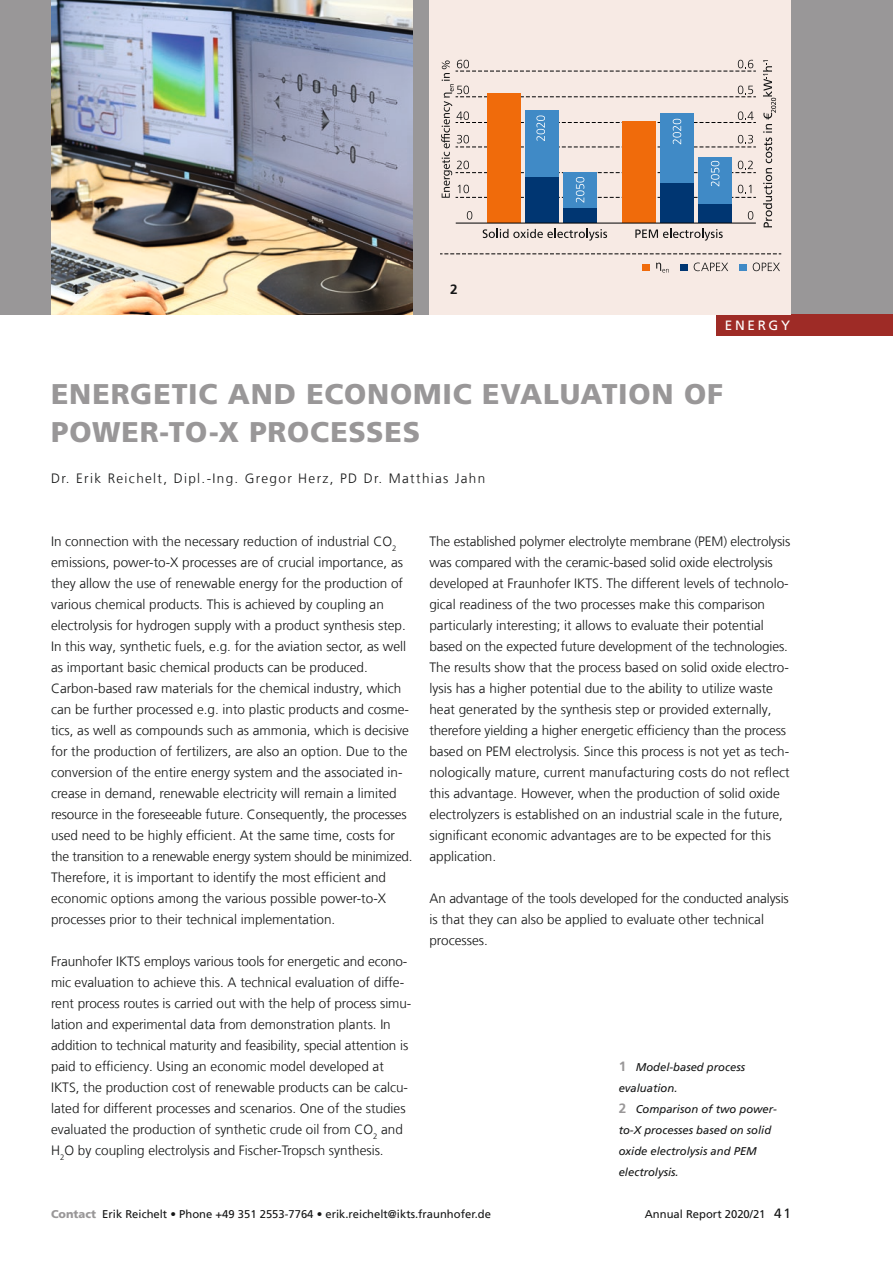
<style>
.page{position:relative;width:893px;height:1263px;background:#fff}
.page>*{position:absolute;margin:0;border:0;box-sizing:border-box;transform-origin:0 0}
._03_Standardüberschr{font:900 28.5px "Frutiger LT Com";letter-spacing:.03em;color:#999798}
._06_Fließtext{font:300 13.5px/21px "Frutiger LT Com";color:#151616}
._04_Einleitungstext{font:300 13.5px "Frutiger LT Com";letter-spacing:.1em;color:#151616}
._13_Reiter{font:13.5px "Frutiger LT Com";letter-spacing:.2em;color:#fff}
._18_Bildzahl_Schwarz{font:700 13.5px "Frutiger LT Com";color:#151616}
._05_Marginalie_Bildu{font:italic 11.25px/21px "Frutiger LT Com";color:#151616}
._12_Footerzeile{font:11.25px "Frutiger LT Com";color:#151616}
.s1{font-weight:700;font-style:normal;font-size:13.5px;color:#999798}
.s2{font-weight:900;color:#999798}
.s3{font-size:13.5px}
</style>
<div class="page">
<div style="left:0;top:0;width:893px;height:315px;background:#999798"></div>
<div style="left:716px;top:315px;width:177px;height:21px;background:#9e2b26"></div>
<div style="left:429px;top:0;width:362px;height:315px;background:#f7eae4"></div>
<svg style="left:440px;top:254px;width:341px;height:1px"></svg>
<svg style="left:467px;top:211px;width:5px;height:9px"></svg>
<svg style="left:748px;top:211px;width:5px;height:9px"></svg>
<svg style="left:635px;top:229px;width:88px;height:12px"></svg>
<svg style="left:763px;top:60px;width:13px;height:167px"></svg>
<svg style="left:483px;top:229px;width:124px;height:12px"></svg>
<div style="left:487px;top:94px;width:34px;height:129px;background:#f06b0b"></div>
<div style="left:622px;top:121px;width:34px;height:102px;background:#f06b0b"></div>
<div style="left:525px;top:176px;width:34px;height:47px;background:#003672"></div>
<div style="left:563px;top:208px;width:34px;height:15px;background:#003672"></div>
<div style="left:660px;top:183px;width:34px;height:40px;background:#003672"></div>
<div style="left:698px;top:203px;width:34px;height:20px;background:#003672"></div>
<div style="left:563px;top:173px;width:34px;height:35px;background:#408ac6"></div>
<hr style="left:456px;top:223px;width:299px;height:1px;background:#000102">
<svg style="left:441px;top:60px;width:314px;height:143px"></svg>
<svg style="left:656px;top:263px;width:13px;height:10px"></svg>
<div style="left:642px;top:264px;width:7px;height:7px;background:#f06b0b"></div>
<svg style="left:694px;top:263px;width:34px;height:8px"></svg>
<div style="left:680px;top:264px;width:7px;height:7px;background:#003672"></div>
<svg style="left:753px;top:263px;width:27px;height:8px"></svg>
<div style="left:740px;top:264px;width:7px;height:7px;background:#408ac6"></div>
<img style="left:51px;top:0;width:362px;height:315px">
<p class="_18_Bildzahl_Schwarz" style="left:72px;top:281px;width:9px">1</p>
<p class="_18_Bildzahl_Schwarz" style="left:450px;top:281px;width:9px">2</p>
<p class="_13_Reiter" style="left:725px;top:318px;width:67px">ENERGY</p>
<p class="_03_Standardüberschr" style="left:51px;top:377px;width:673px">ENERGETIC AND ECONOMIC EVALUATION OF</p>
<p class="_03_Standardüberschr" style="left:51px;top:415px;width:371px">POWER-TO-X PROCESSES</p>
<p class="_04_Einleitungstext" style="left:51px;top:470px;width:436px">Dr. Erik Reichelt, Dipl.-Ing. Gregor Herz, PD Dr. Matthias Jahn</p>
<p class="_06_Fließtext" style="left:51px;top:531px;width:363px">In connection with the necessary reduction of industrial CO<sub>2 </sub>emissions, power-to-X processes are of crucial importance, as they allow the use of renewable energy for the production of various chemical products. This is achieved by coupling an electrolysis for hydrogen supply with a product synthesis step.<br>In this way, synthetic fuels, e.g. for the aviation sector, as well as important basic chemical products can be produced.<br>Carbon-based raw materials for the chemical industry, which can be further processed e.g. into plastic products and cosme&shy;tics, as well as compounds such as ammonia, which is decisive for the production of fertilizers, are also an option. Due to the conversion of the entire energy system and the associated in&shy;crease in demand, renewable electricity will remain a limited resource in the foreseeable future. Consequently, the processes used need to be highly efficient. At the same time, costs for the transition to a renewable energy system should be minimized.<br>Therefore, it is important to identify the most efficient and economic options among the various possible power-to-X processes prior to their technical implementation.</p>
<p class="_06_Fließtext" style="left:51px;top:951px;width:362px">Fraunhofer IKTS employs various tools for energetic and econo&shy;mic evaluation to achieve this. A technical evaluation of diffe&shy;rent process routes is carried out with the help of process simu&shy;lation and experimental data from demonstration plants. In addition to technical maturity and feasibility, special attention is paid to efficiency. Using an economic model developed at IKTS, the production cost of renewable products can be calcu&shy;lated for different processes and scenarios. One of the studies evaluated the production of synthetic crude oil from CO<sub>2</sub> and H<sub>2</sub>O by coupling electrolysis and Fischer-Tropsch synthesis.</p>
<p class="_06_Fließtext" style="left:429px;top:531px;width:362px">The established polymer electrolyte membrane (PEM) electrolysis was compared with the ceramic-based solid oxide electrolysis developed at Fraunhofer IKTS. The different levels of technolo&shy;gical readiness of the two processes make this comparison particularly interesting; it allows to evaluate their potential based on the expected future development of the technologies.<br>The results show that the process based on solid oxide electro&shy;lysis has a higher potential due to the ability to utilize waste heat generated by the synthesis step or provided externally, therefore yielding a higher energetic efficiency than the process based on PEM electrolysis. Since this process is not yet as tech&shy;nologically mature, current manufacturing costs do not reflect this advantage. However, when the production of solid oxide electrolyzers is established on an industrial scale in the future, significant economic advantages are to be expected for this application.</p>
<p class="_06_Fließtext" style="left:429px;top:888px;width:361px">An advantage of the tools developed for the conducted analysis is that they can also be applied to evaluate other technical processes.</p>
<p class="_05_Marginalie_Bildu" style="left:619px;top:1057px;width:128px"><span class="s1">1</span> Model-based process evaluation.</p>
<p class="_05_Marginalie_Bildu" style="left:619px;top:1099px;width:160px"><span class="s1">2</span> Comparison of two power&shy;to-X processes based on solid oxide electrolysis and PEM electrolysis.</p>
<p class="_12_Footerzeile" style="left:51px;top:1207px;width:441px"><span class="s2">Contact</span> Erik Reichelt • Phone +49 351 2553-7764 • erik.reichelt@ikts.fraunhofer.de</p>
<p class="_12_Footerzeile" style="left:645px;top:1207px;width:148px">Annual Report 2020/21 <span class="s3">41</span></p>
</div>
